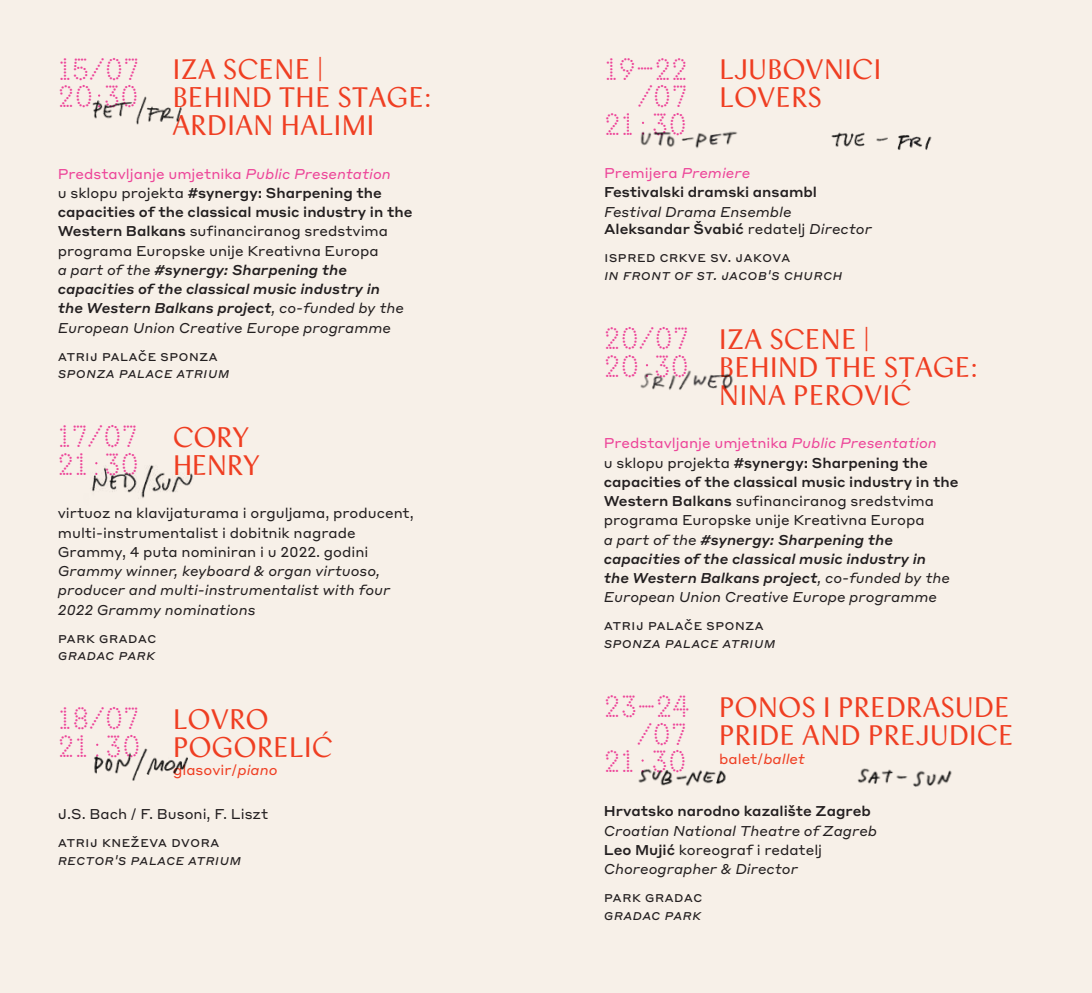
<style>
.page{position:relative;width:1092px;height:993px;background:#fff}
.page>*{position:absolute;margin:0;border:0;box-sizing:border-box;transform-origin:0 0}
.t1{font:700 31.15px/27.5px "Beretta Sans Trial";color:#ed4599}
.t2{font:500 28px/28px "HW Atlantic";letter-spacing:.02em;color:#ef3e22}
.t3{font:500 28px/28px "HW Atlantic";color:#ef3e22}
.t4{font:italic 500 14px/19.2px "Styrene A";color:#231f20}
.t5{font:italic 14px/19.2px "Styrene A";color:#231f20}
.t6{font:14px/19.2px "Styrene A";color:#231f20}
.t7{font:500 14px/19.2px "Styrene A";color:#231f20}
.t8{font:14px "Styrene A";color:#ef3e22}
.s1{font-weight:400;font-style:normal;color:#ed4599}
.s2{font-weight:400;color:#ed4599}
.s3{font-weight:400;font-style:normal}
.s4{font-style:normal}
.s5{font-weight:400}
.s6{font-style:italic}
.s7{font-weight:400;font-style:italic;color:#ed4599}
.s8{font-weight:500;font-style:normal}
</style>
<div class="page">
<div style="left:0;top:0;width:1091px;height:992px;background:#f7f0e8"></div>
<img style="left:94px;top:745px;width:94px;height:36px">
<img style="left:92px;top:94px;width:90px;height:31px">
<img style="left:92px;top:462px;width:101px;height:36px">
<img style="left:640px;top:121px;width:97px;height:28px">
<img style="left:831px;top:132px;width:101px;height:18px">
<img style="left:640px;top:364px;width:93px;height:26px">
<img style="left:638px;top:759px;width:88px;height:27px">
<img style="left:857px;top:768px;width:95px;height:19px">
<h1 class="t1" style="left:58px;top:55px;width:83px">15/07<br>20 30</h1>
<h2 class="t2" style="left:172px;top:54px;width:260px">IZA SCENE |<br>BEHIND THE STAGE:<br>ARDIAN HALIMI</h2>
<p class="t4" style="left:58px;top:163px;width:356px"><span class="s1">Predstavljanje umjetnika</span> <span class="s2">Public Presentation<br></span><span class="s3">u sklopu projekta</span> <span class="s4">#synergy: Sharpening the capacities of the classical music industry in the Western Balkans</span> <span class="s3">sufinanciranog sredstvima programa Europske unije Kreativna Europa<br></span><span class="s5">a part of the</span> #synergy: Sharpening the capacities of the classical music industry in<br>the Western Balkans project<span class="s5">, co-funded by the European Union Creative Europe programme</span></p>
<p class="t6" style="left:58px;top:345px;width:162px">Atrij palače Sponza</p>
<p class="t5" style="left:58px;top:362px;width:173px">Sponza Palace Atrium</p>
<h1 class="t1" style="left:57px;top:423px;width:83px">17/07<br>21 30</h1>
<h2 class="t3" style="left:173px;top:422px;width:88px">CORY<br>HENRY</h2>
<p class="t6" style="left:58px;top:502px;width:357px">virtuoz na klavijaturama i orguljama, producent, multi-instrumentalist i dobitnik nagrade<br>Grammy, 4 puta nominiran i u 2022. godini</p>
<p class="t5" style="left:58px;top:560px;width:334px">Grammy winner, keyboard &amp; organ virtuoso, producer and multi-instrumentalist with four<br>2022 Grammy nominations</p>
<p class="t6" style="left:58px;top:626px;width:100px">Park Gradac</p>
<p class="t5" style="left:58px;top:644px;width:99px">Gradac Park</p>
<h1 class="t1" style="left:58px;top:704px;width:84px">18/07<br>21 30</h1>
<h2 class="t2" style="left:173px;top:703px;width:162px">LOVRO<br>POGORELIĆ</h2>
<p class="t8" style="left:173px;top:757px;width:106px">glasovir/<span class="s6">piano</span></p>
<p class="t6" style="left:58px;top:798px;width:212px;line-height:28px">J.S. Bach / F. Busoni, F. Liszt<br>Atr ij Kneževa dvora</p>
<p class="t5" style="left:58px;top:848px;width:185px">Rector's Palace Atrium</p>
<h1 class="t1" style="left:604px;top:55px;width:85px;text-align:right">19–22 /07<br>21 30</h1>
<h2 class="t2" style="left:719px;top:54px;width:163px">LJUBOVNICI<br>LOVERS</h2>
<p class="t7" style="left:604px;top:162px;width:214px"><span class="s2">Premijera</span> <span class="s7">Premiere<br></span>Festivalski dramski ansambl</p>
<p class="t5" style="left:604px;top:202px;width:269px;line-height:17.5px">Festival Drama Ensemble<br><span class="s8">Aleksandar Švabić</span> <span class="s4">redatelj</span> Director</p>
<p class="t6" style="left:604px;top:246px;width:188px">ispred crkve Sv. Jakova</p>
<p class="t5" style="left:604px;top:264px;width:240px">in front of St. Jacob's church</p>
<h1 class="t1" style="left:603px;top:325px;width:87px">20/07<br>20 30</h1>
<h2 class="t2" style="left:719px;top:324px;width:260px">IZA SCENE |<br>BEHIND THE STAGE:<br>NINA PEROVIĆ</h2>
<p class="t4" style="left:603px;top:432px;width:356px"><span class="s1">Predstavljanje umjetnika</span> <span class="s2">Public Presentation<br></span><span class="s3">u sklopu projekta</span> <span class="s4">#synergy: Sharpening the capacities of the classical music industry in the Western Balkans</span> <span class="s3">sufinanciranog sredstvima programa Europske unije Kreativna Europa<br></span><span class="s5">a part of the</span> #synergy: Sharpening the capacities of the classical music industry in<br>the Western Balkans project<span class="s5">, co-funded by the European Union Creative Europe programme</span></p>
<p class="t6" style="left:603px;top:614px;width:162px">Atrij palače Sponza</p>
<p class="t5" style="left:603px;top:632px;width:173px">Sponza Palace Atrium</p>
<h1 class="t1" style="left:603px;top:692px;width:88px;text-align:right">23–24 /07<br>21 30</h1>
<h2 class="t2" style="left:719px;top:691px;width:296px">PONOS I PREDRASUDE<br>PRIDE AND PREJUDICE</h2>
<p class="t8" style="left:719px;top:747px;width:87px">balet/<span class="s6">ballet</span></p>
<p class="t7" style="left:603px;top:800px;width:268px">Hrvatsko narodno kazalište Zagreb</p>
<p class="t5" style="left:603px;top:819px;width:275px">Croatian National Theatre of Zagreb<br><span class="s8">Leo Mujić</span> <span class="s4">koreograf i redatelj<br></span>Choreographer &amp; Director</p>
<p class="t6" style="left:603px;top:886px;width:100px">Park Gradac</p>
<p class="t5" style="left:603px;top:903px;width:99px">Gradac park</p>
</div>
